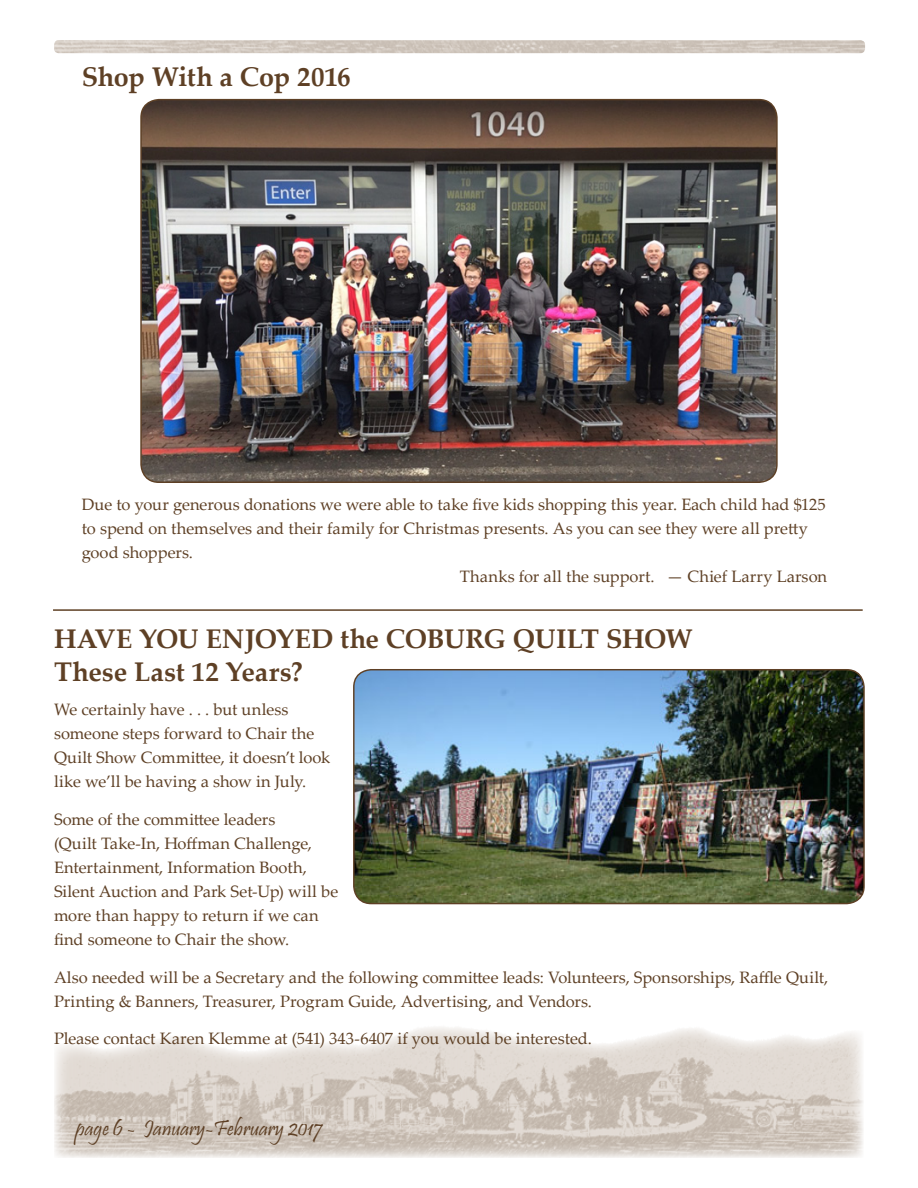
<style>
.page{position:relative;width:918px;height:1188px;background:#fff}
.page>*{position:absolute;margin:0;border:0;box-sizing:border-box;transform-origin:0 0}
.t1{font:700 27px/32.4px "Palatino Linotype";letter-spacing:-.01em;color:#5e4025}
.t2{font:22.5px "Pristina";color:#5e4025}
.t3{font:16.5px/24px "Palatino Linotype";color:#5e4025}
</style>
<div class="page">
<img style="left:54px;top:1027px;width:809px;height:131px">
<img style="left:54px;top:40px;width:811px;height:13px">
<img style="left:141px;top:100px;width:636px;height:382px">
<img style="left:354px;top:670px;width:510px;height:234px">
<div style="left:353px;top:669px;width:512px;height:235px;border:1px solid #5e4025;border-radius:17px"></div>
<hr style="left:53px;top:609px;width:810px;height:2px;background:#5e4025">
<h1 class="t1" style="left:82px;top:59px;width:271px">Shop With a Cop 2016</h1>
<p class="t3" style="left:82px;top:492px;width:745px">Due to your generous donations we were able to take five kids shopping this year. Each child had $125</p>
<p class="t3" style="left:82px;top:516px;width:728px">to spend on themselves and their family for Christmas presents. As you can see they were all pretty</p>
<p class="t3" style="left:82px;top:540px;width:113px">good shoppers.</p>
<p class="t3" style="left:460px;top:564px;width:369px">Thanks for all the support. — Chief Larry Larson</p>
<h1 class="t1" style="left:54px;top:622px;width:640px">HAVE YOU ENJOYED the COBURG QUILT SHOW<br>These Last 12 Years?</h1>
<p class="t3" style="left:54px;top:697px;width:278px">We certainly have . . . but unless someone steps forward to Chair the Quilt Show Committee, it doesn’t look like we’ll be having a show in July.</p>
<p class="t3" style="left:54px;top:807px;width:286px">Some of the committee leaders<br>(Quilt Take-In, Hoffman Challenge, Entertainment, Information Booth, Silent Auction and Park Set-Up) will be more than happy to return if we can find someone to Chair the show.</p>
<p class="t3" style="left:54px;top:964px;width:776px">Also needed will be a Secretary and the following committee leads: Volunteers, Sponsorships, Raffle Quilt,<br>Printing &amp; Banners, Treasurer, Program Guide, Advertising, and Vendors.</p>
<p class="t3" style="left:54px;top:1026px;width:539px">Please contact Karen Klemme at (541) 343-6407 if you would be interested.</p>
<h2 class="t2" style="left:76px;top:1116px;width:248px">page 6 - January-February 2017</h2>
</div>
